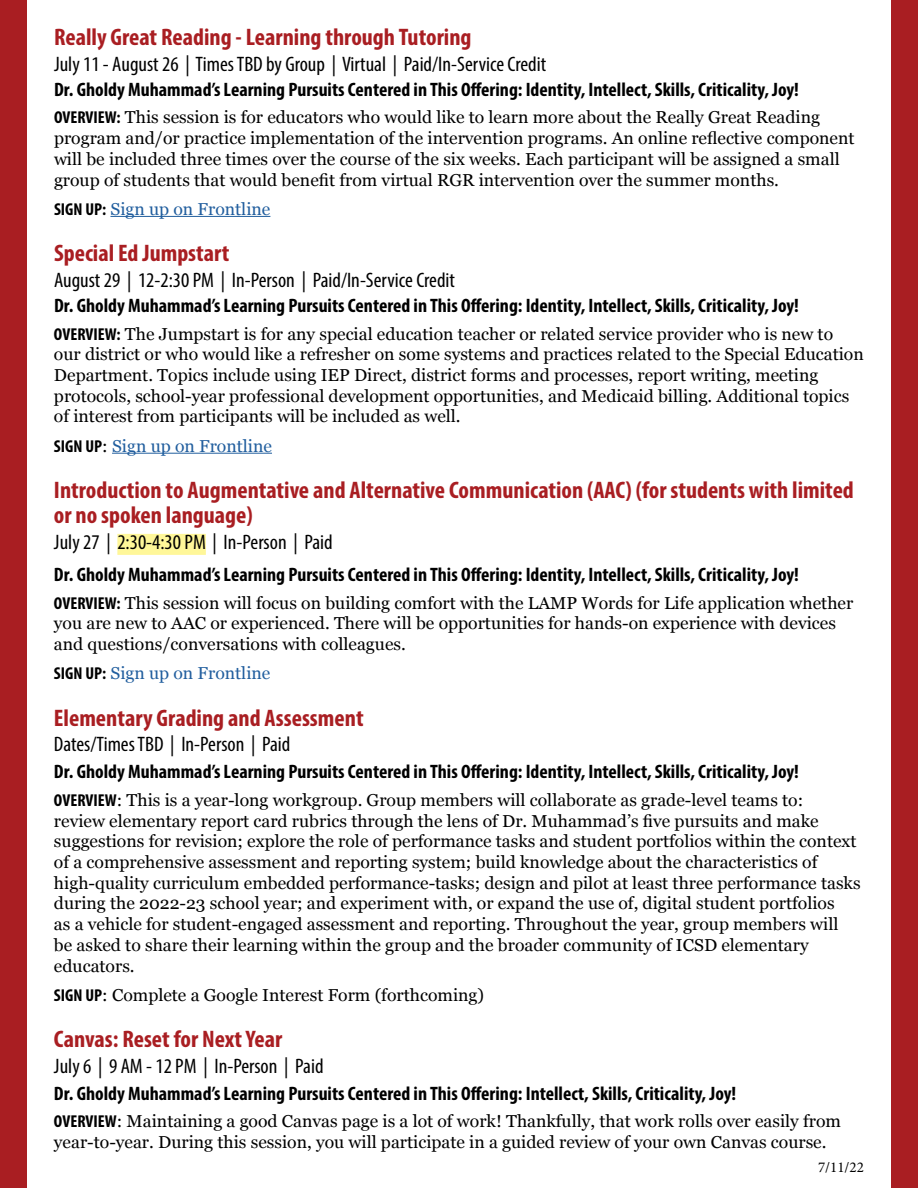
<style>
.page{position:relative;width:918px;height:1188px;background:#fff}
.page>*{position:absolute;margin:0;border:0;box-sizing:border-box;transform-origin:0 0}
.t1{font:700 condensed 24px/25.5px "Myriad Pro";color:#a91e22}
.t2{font:condensed 21px "Myriad Pro";color:#000}
.t3{font:700 condensed 19.5px "Myriad Pro";color:#000}
.t4{font:17.25px/20.7px "Georgia";color:#000}
.t5{font:17.25px "Georgia";color:#215e9e}
.t6{font:15px "Minion Pro";color:#000}
.s1{font-family:"Myriad Pro";font-weight:700;font-stretch:condensed}
.s2{font-family:"Myriad Pro";font-weight:700;font-stretch:condensed;color:#000}
.s3{color:#000}
</style>
<div class="page">
<hr style="left:110px;top:216px;width:160px;height:1px;background:#215e9e">
<hr style="left:112px;top:453px;width:160px;height:1px;background:#215e9e">
<div style="left:117px;top:534px;width:89px;height:21px;background:#fff799"></div>
<div style="left:0;top:0;width:27px;height:1188px;background:#a91e22"></div>
<div style="left:891px;top:0;width:27px;height:1188px;background:#a91e22"></div>
<h1 class="t1" style="left:54px;top:24px;width:419px">Really Great Reading - Learning through Tutoring</h1>
<p class="t2" style="left:54px;top:51px;width:494px">July 11 - August 26 | Times TBD by Group | Virtual | Paid/In-Service Credit</p>
<p class="t3" style="left:54px;top:77px;width:746px">Dr. Gholdy Muhammad’s Learning Pursuits Centered in This Offering: Identity, Intellect, Skills, Criticality, Joy!</p>
<p class="t4" style="left:54px;top:106px;width:802px"><span class="s1">OVERVIEW:</span> This session is for educators who would like to learn more about the Really Great Reading program and/or practice implementation of the intervention programs. An online reflective component will be included three times over the course of the six weeks. Each participant will be assigned a small group of students that would benefit from virtual RGR intervention over the summer months.</p>
<p class="t5" style="left:54px;top:196px;width:218px"><span class="s2">SIGN UP:</span> Sign up on Frontline</p>
<h1 class="t1" style="left:54px;top:240px;width:177px">Special Ed Jumpstart</h1>
<p class="t2" style="left:54px;top:267px;width:403px">August 29 | 12-2:30 PM | In-Person | Paid/In-Service Credit</p>
<p class="t3" style="left:54px;top:293px;width:746px">Dr. Gholdy Muhammad’s Learning Pursuits Centered in This Offering: Identity, Intellect, Skills, Criticality, Joy!</p>
<p class="t4" style="left:54px;top:323px;width:811px"><span class="s1">OVERVIEW:</span> The Jumpstart is for any special education teacher or related service provider who is new to our district or who would like a refresher on some systems and practices related to the Special Education Department. Topics include using IEP Direct, district forms and processes, report writing, meeting protocols, school-year professional development opportunities, and Medicaid billing. Additional topics of interest from participants will be included as well.</p>
<p class="t5" style="left:54px;top:433px;width:219px"><span class="s2">SIGN UP</span><span class="s3">:</span> Sign up on Frontline</p>
<h1 class="t1" style="left:54px;top:477px;width:801px">Introduction to Augmentative and Alternative Communication (AAC) (for students with limited or no spoken language)</h1>
<p class="t2" style="left:54px;top:529px;width:280px">July 27 | 2:30-4:30 PM | In-Person | Paid</p>
<p class="t3" style="left:54px;top:562px;width:746px">Dr. Gholdy Muhammad’s Learning Pursuits Centered in This Offering: Identity, Intellect, Skills, Criticality, Joy!</p>
<p class="t4" style="left:54px;top:592px;width:801px"><span class="s1">OVERVIEW:</span> This session will focus on building comfort with the LAMP Words for Life application whether you are new to AAC or experienced. There will be opportunities for hands-on experience with devices and questions/conversations with colleagues.</p>
<p class="t5" style="left:54px;top:661px;width:218px"><span class="s2">SIGN UP:</span> Sign up on Frontline</p>
<h1 class="t1" style="left:54px;top:704px;width:311px">Elementary Grading and Assessment</h1>
<p class="t2" style="left:54px;top:731px;width:238px">Dates/Times TBD | In-Person | Paid</p>
<p class="t3" style="left:54px;top:760px;width:746px">Dr. Gholdy Muhammad’s Learning Pursuits Centered in This Offering: Identity, Intellect, Skills, Criticality, Joy!</p>
<p class="t4" style="left:54px;top:789px;width:808px"><span class="s1">OVERVIEW</span>: This is a year-long workgroup. Group members will collaborate as grade-level teams to:<br>review elementary report card rubrics through the lens of Dr. Muhammad’s five pursuits and make suggestions for revision; explore the role of performance tasks and student portfolios within the context of a comprehensive assessment and reporting system; build knowledge about the characteristics of high-quality curriculum embedded performance-tasks; design and pilot at least three performance tasks during the 2022-23 school year; and experiment with, or expand the use of, digital student portfolios<br>as a vehicle for student-engaged assessment and reporting. Throughout the year, group members will be asked to share their learning within the group and the broader community of ICSD elementary educators.</p>
<p class="t4" style="left:54px;top:984px;width:432px"><span class="s1">SIGN UP</span>: Complete a Google Interest Form (forthcoming)</p>
<h1 class="t1" style="left:54px;top:1026px;width:230px">Canvas: Reset for Next Year</h1>
<p class="t2" style="left:54px;top:1053px;width:271px">July 6 | 9 AM - 12 PM | In-Person | Paid</p>
<p class="t3" style="left:54px;top:1081px;width:684px">Dr. Gholdy Muhammad’s Learning Pursuits Centered in This Offering: Intellect, Skills, Criticality, Joy!</p>
<p class="t4" style="left:54px;top:1110px;width:789px"><span class="s1">OVERVIEW</span>: Maintaining a good Canvas page is a lot of work! Thankfully, that work rolls over easily from year-to-year. During this session, you will participate in a guided review of your own Canvas course.</p>
<p class="t6" style="left:818px;top:1157px;width:47px">7/11/22</p>
</div>
